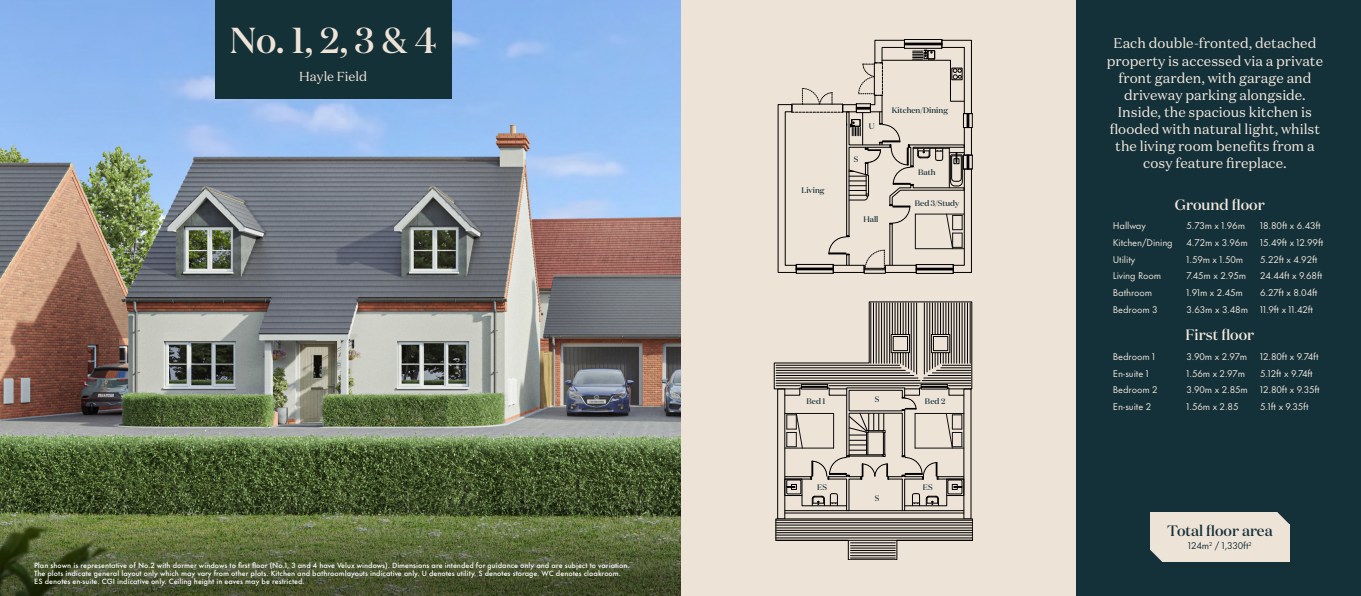
<style>
.page{position:relative;width:1361px;height:596px;background:#fff}
.page>*{position:absolute;margin:0;border:0;box-sizing:border-box;transform-origin:0 0}
.t1{font:500 36px "Domaine Display";color:#eee3d7}
.t2{font:500 15px "Domaine Display";color:#f2e9df}
.t3{font:500 15px "Domaine Display";color:#143038}
.t4{font:14px/17px "Domaine Text";color:#f2e9df;text-align:center}
.t5{font:13px "Domaine Text";color:#eee3d7}
.t6{font:9px "Futura Now Text";letter-spacing:-.01em;color:#f2e9df}
.t7{font:9px "Futura Now Text";letter-spacing:-.01em;color:#143038}
.t8{font:500 8px "Domaine Display";color:#153138}
.t9{font:500 7px/8px "Futura Now Text";color:#fff}
</style>
<div class="page">
<div style="left:0;top:0;width:1361px;height:595px;background:#eee3d7"></div>
<hr style="left:785px;top:510px;width:61px;height:1px;background:#000001">
<hr style="left:849px;top:510px;width:53px;height:1px;background:#000001">
<hr style="left:904px;top:510px;width:60px;height:1px;background:#000001">
<hr style="left:785px;top:512px;width:179px;height:1px;background:#000001">
<div style="left:777px;top:388px;width:8px;height:131px;border:1px solid #000001"></div>
<svg style="left:775px;top:518px;width:198px;height:41px"></svg>
<hr style="left:776px;top:519px;width:196px;height:1px;background:#000001">
<hr style="left:776px;top:539px;width:196px;height:1px;background:#000001">
<hr style="left:776px;top:537px;width:196px;height:1px;background:#000001">
<hr style="left:776px;top:534px;width:196px;height:1px;background:#000001">
<hr style="left:776px;top:532px;width:196px;height:1px;background:#000001">
<hr style="left:776px;top:530px;width:196px;height:1px;background:#000001">
<hr style="left:776px;top:527px;width:196px;height:1px;background:#000001">
<hr style="left:776px;top:524px;width:196px;height:1px;background:#000001">
<hr style="left:850px;top:557px;width:45px;height:1px;background:#000001">
<hr style="left:850px;top:555px;width:45px;height:1px;background:#000001">
<hr style="left:850px;top:552px;width:45px;height:1px;background:#000001">
<hr style="left:850px;top:550px;width:45px;height:1px;background:#000001">
<hr style="left:850px;top:547px;width:45px;height:1px;background:#000001">
<hr style="left:850px;top:545px;width:45px;height:1px;background:#000001">
<hr style="left:850px;top:542px;width:45px;height:1px;background:#000001">
<hr style="left:776px;top:522px;width:196px;height:1px;background:#000001">
<svg style="left:774px;top:301px;width:198px;height:209px"></svg>
<img style="left:0;top:0;width:680px;height:446px">
<div style="left:215px;top:0;width:236px;height:98px;background:#153138"></div>
<div style="left:1076px;top:0;width:285px;height:595px;background:#143038"></div>
<hr style="left:916px;top:273px;width:37px;height:1px;background:#000001">
<hr style="left:796px;top:273px;width:37px;height:1px;background:#000001">
<svg style="left:778px;top:39px;width:195px;height:234px"></svg>
<svg style="left:0;top:446px;width:680px;height:149px;background:#4d5c32"></svg>
<div style="left:1150px;top:512px;width:139px;height:49px;background:#eee3d7"></div>
<svg style="left:1277px;top:512px;width:12px;height:12px"></svg>
<svg style="left:1150px;top:550px;width:12px;height:12px"></svg>
<p class="t1" style="left:230px;top:17px;width:208px">No. 1, 2, 3 &amp; 4</p>
<p class="t5" style="left:299px;top:68px;width:69px">Hayle Field</p>
<p class="t9" style="left:34px;top:560px;width:597px">Plan shown is representative of No.2 with dormer windows to first floor (No.1, 3 and 4 have Velux windows). Dimensions are intended for guidance only and are subject to variation.<br>The plots indicate general layout only which may vary from other plots. Kitchen and bathroomlayouts indicative only. U denotes utility. S denotes storage. WC denotes cloakroom.<br>ES denotes en-suite. CGI indicative only. Ceiling height in eaves may be restricted.</p>
<p class="t8" style="left:801px;top:185px;width:24px">Living</p>
<p class="t8" style="left:854px;top:153px;width:6px">S</p>
<p class="t8" style="left:868px;top:121px;width:7px">U</p>
<p class="t8" style="left:863px;top:214px;width:17px">Hall</p>
<p class="t8" style="left:892px;top:105px;width:57px">Kitchen/Dining</p>
<p class="t8" style="left:918px;top:167px;width:19px">Bath</p>
<p class="t8" style="left:914px;top:198px;width:46px">Bed 3/Study</p>
<p class="t8" style="left:874px;top:394px;width:6px">S</p>
<p class="t8" style="left:806px;top:395px;width:21px">Bed 1</p>
<p class="t8" style="left:925px;top:395px;width:22px">Bed 2</p>
<p class="t8" style="left:817px;top:482px;width:11px">ES</p>
<p class="t8" style="left:923px;top:482px;width:11px">ES</p>
<p class="t8" style="left:874px;top:492px;width:6px">S</p>
<p class="t4" style="left:1106px;top:35px;width:218px">Each double-fronted, detached property is accessed via a private front garden, with garage and driveway parking alongside.<br>Inside, the spacious kitchen is flooded with natural light, whilst the living room benefits from a cosy feature fireplace.</p>
<p class="t2" style="left:1175px;top:195px;width:91px">Ground floor</p>
<p class="t6" style="left:1113px;top:218px;width:35px">Hallway</p>
<p class="t6" style="left:1186px;top:218px;width:60px">5.73m x 1.96m</p>
<p class="t6" style="left:1260px;top:218px;width:62px">18.80ft x 6.43ft</p>
<p class="t6" style="left:1113px;top:235px;width:61px">Kitchen/Dining</p>
<p class="t6" style="left:1186px;top:235px;width:63px">4.72m x 3.96m</p>
<p class="t6" style="left:1260px;top:235px;width:65px">15.49ft x 12.99ft</p>
<p class="t6" style="left:1113px;top:252px;width:24px">Utility</p>
<p class="t6" style="left:1186px;top:252px;width:58px">1.59m x 1.50m</p>
<p class="t6" style="left:1260px;top:252px;width:59px">5.22ft x 4.92ft</p>
<p class="t6" style="left:1113px;top:268px;width:50px">Living Room</p>
<p class="t6" style="left:1186px;top:268px;width:61px">7.45m x 2.95m</p>
<p class="t6" style="left:1260px;top:268px;width:64px">24.44ft x 9.68ft</p>
<p class="t6" style="left:1113px;top:285px;width:41px">Bathroom</p>
<p class="t6" style="left:1186px;top:285px;width:58px">1.91m x 2.45m</p>
<p class="t6" style="left:1260px;top:285px;width:59px">6.27ft x 8.04ft</p>
<p class="t6" style="left:1113px;top:302px;width:46px">Bedroom 3</p>
<p class="t6" style="left:1186px;top:302px;width:63px">3.63m x 3.48m</p>
<p class="t6" style="left:1260px;top:302px;width:54px">11.9ft x 11.42ft</p>
<p class="t2" style="left:1185px;top:325px;width:70px">First floor</p>
<p class="t6" style="left:1113px;top:349px;width:44px">Bedroom 1</p>
<p class="t6" style="left:1186px;top:349px;width:62px">3.90m x 2.97m</p>
<p class="t6" style="left:1260px;top:349px;width:60px">12.80ft x 9.74ft</p>
<p class="t6" style="left:1113px;top:366px;width:38px">En-suite 1</p>
<p class="t6" style="left:1186px;top:366px;width:60px">1.56m x 2.97m</p>
<p class="t6" style="left:1260px;top:366px;width:54px">5.12ft x 9.74ft</p>
<p class="t6" style="left:1113px;top:382px;width:46px">Bedroom 2</p>
<p class="t6" style="left:1186px;top:382px;width:63px">3.90m x 2.85m</p>
<p class="t6" style="left:1260px;top:382px;width:61px">12.80ft x 9.35ft</p>
<p class="t6" style="left:1113px;top:399px;width:40px">En-suite 2</p>
<p class="t6" style="left:1186px;top:399px;width:53px">1.56m x 2.85</p>
<p class="t6" style="left:1260px;top:399px;width:50px">5.1ft x 9.35ft</p>
<p class="t3" style="left:1167px;top:520px;width:107px">Total floor area</p>
<p class="t7" style="left:1188px;top:537px;width:65px">124m<sup>2</sup> / 1,330ft<sup>2</sup></p>
</div>
